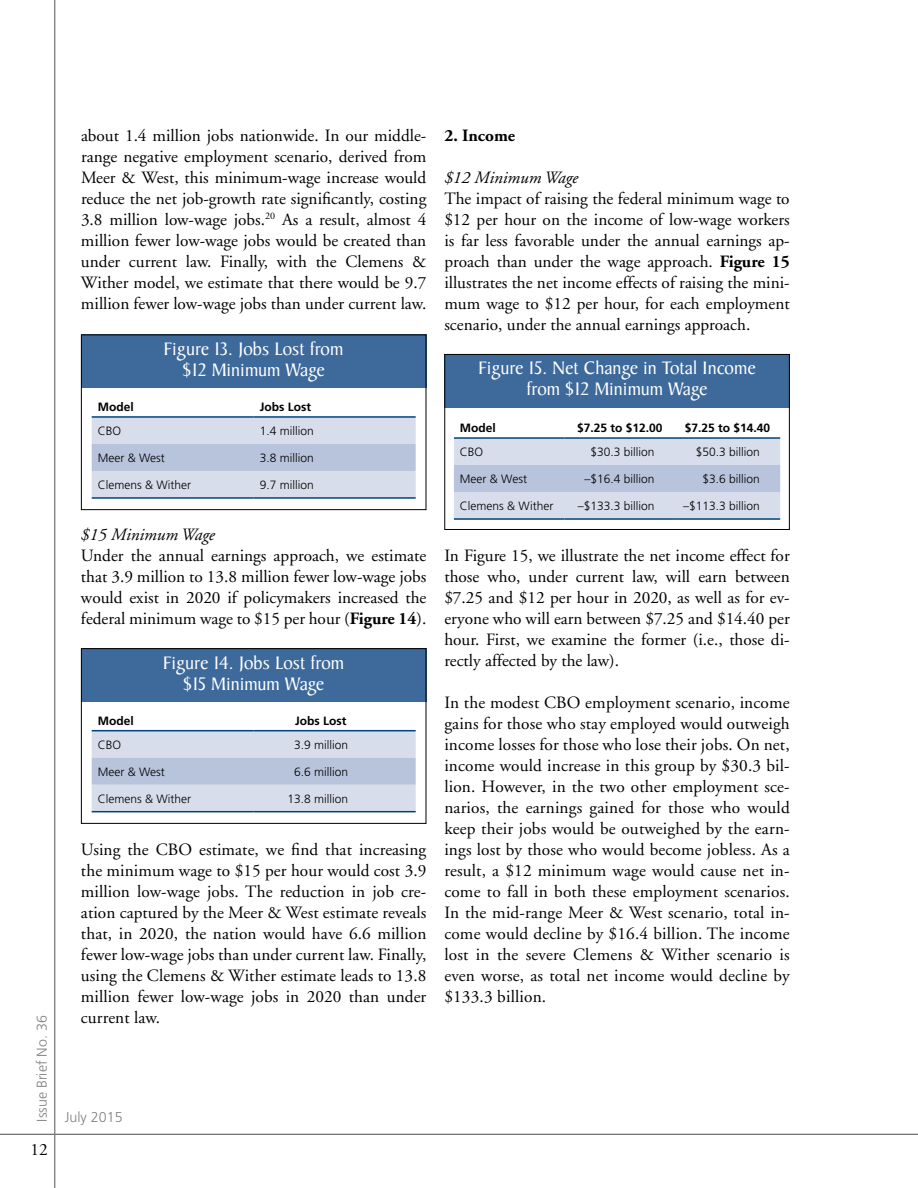
<style>
.page{position:relative;width:918px;height:1188px;background:#fff}
.page>*{position:absolute;margin:0;border:0;box-sizing:border-box;transform-origin:0 0}
.t1{font:19.5px/21px "Baker Signet";color:#fff;text-align:center}
.t2{font:17.25px/21px "Adobe Garamond";color:#000;text-align:justify}
.t3{font:italic 17.25px "Adobe Garamond";color:#000}
.t4{font:700 17.25px "Adobe Garamond";color:#000}
.t5{font:300 14.25px "Frutiger";color:#808285}
.t6{font:300 12px "Frutiger";color:#000}
.t7{font:700 12px "Frutiger";color:#000}
.s1{font-weight:700}
</style>
<div class="page">
<hr style="left:54px;top:0;width:1px;height:1188px;background:#808285">
<hr style="left:0;top:1134px;width:918px;height:1px;background:#808285">
<div style="left:444px;top:354px;width:346px;height:54px;background:#3d699b"></div>
<svg style="left:454px;top:439px;width:326px;height:79px"></svg>
<hr style="left:454px;top:437px;width:111px;height:2px;background:#00447c">
<hr style="left:565px;top:437px;width:110px;height:2px;background:#00447c">
<hr style="left:675px;top:437px;width:105px;height:2px;background:#00447c">
<hr style="left:454px;top:518px;width:111px;height:2px;background:#00447c">
<hr style="left:565px;top:518px;width:110px;height:2px;background:#00447c">
<hr style="left:675px;top:518px;width:105px;height:2px;background:#00447c">
<div style="left:444px;top:354px;width:346px;height:176px;border:1px solid #000"></div>
<div style="left:81px;top:334px;width:345px;height:54px;background:#3d699b"></div>
<svg style="left:92px;top:418px;width:324px;height:79px"></svg>
<hr style="left:92px;top:416px;width:162px;height:2px;background:#00447c">
<hr style="left:254px;top:416px;width:162px;height:2px;background:#00447c">
<hr style="left:92px;top:497px;width:162px;height:2px;background:#00447c">
<hr style="left:254px;top:497px;width:162px;height:2px;background:#00447c">
<div style="left:81px;top:335px;width:345px;height:175px;border:1px solid #000"></div>
<div style="left:81px;top:648px;width:345px;height:54px;background:#3d699b"></div>
<svg style="left:92px;top:731px;width:324px;height:80px"></svg>
<hr style="left:92px;top:730px;width:162px;height:1px;background:#00447c">
<hr style="left:254px;top:730px;width:162px;height:1px;background:#00447c">
<hr style="left:92px;top:811px;width:162px;height:1px;background:#00447c">
<hr style="left:254px;top:811px;width:162px;height:1px;background:#00447c">
<div style="left:81px;top:648px;width:345px;height:176px;border:1px solid #000"></div>
<p class="t5" style="left:34px;top:1122px;width:108px;rotate:-90deg">Issue Brief No. 36</p>
<p class="t2" style="left:30px;top:1139px;width:19px">12</p>
<p class="t2" style="left:81px;top:125px;width:347px">about 1.4 million jobs nationwide. In our middle&shy;range negative employment scenario, derived from Meer &amp; West, this minimum-wage increase would reduce the net job-growth rate significantly, costing 3.8 million low-wage jobs.<sup>20</sup> As a result, almost 4 million fewer low-wage jobs would be created than under current law. Finally, with the Clemens &amp; Wither model, we estimate that there would be 9.7 million fewer low-wage jobs than under current law.</p>
<p class="t1" style="left:164px;top:339px;width:181px">Figure 13. Jobs Lost from $12 Minimum Wage</p>
<p class="t7" style="left:98px;top:400px;width:37px">Model</p>
<p class="t7" style="left:260px;top:400px;width:53px">Jobs Lost</p>
<p class="t6" style="left:98px;top:424px;width:25px">CBO</p>
<p class="t6" style="left:260px;top:424px;width:56px">1.4 million</p>
<p class="t6" style="left:98px;top:451px;width:69px">Meer &amp; West</p>
<p class="t6" style="left:260px;top:451px;width:56px">3.8 million</p>
<p class="t6" style="left:98px;top:478px;width:95px">Clemens &amp; Wither</p>
<p class="t6" style="left:260px;top:478px;width:56px">9.7 million</p>
<p class="t3" style="left:81px;top:525px;width:135px">$15 Minimum Wage</p>
<p class="t2" style="left:81px;top:545px;width:347px">Under the annual earnings approach, we estimate that 3.9 million to 13.8 million fewer low-wage jobs would exist in 2020 if policymakers increased the federal minimum wage to $15 per hour (<span class="s1">Figure 14</span>).</p>
<p class="t1" style="left:163px;top:653px;width:182px">Figure 14. Jobs Lost from $15 Minimum Wage</p>
<p class="t7" style="left:98px;top:713px;width:37px">Model</p>
<p class="t7" style="left:295px;top:713px;width:53px">Jobs Lost</p>
<p class="t6" style="left:98px;top:738px;width:25px">CBO</p>
<p class="t6" style="left:294px;top:738px;width:56px">3.9 million</p>
<p class="t6" style="left:98px;top:765px;width:69px">Meer &amp; West</p>
<p class="t6" style="left:294px;top:765px;width:56px">6.6 million</p>
<p class="t6" style="left:98px;top:792px;width:95px">Clemens &amp; Wither</p>
<p class="t6" style="left:288px;top:792px;width:62px">13.8 million</p>
<p class="t2" style="left:81px;top:839px;width:347px">Using the CBO estimate, we find that increasing the minimum wage to $15 per hour would cost 3.9 million low-wage jobs. The reduction in job cre&shy;ation captured by the Meer &amp; West estimate reveals that, in 2020, the nation would have 6.6 million fewer low-wage jobs than under current law. Finally, using the Clemens &amp; Wither estimate leads to 13.8 million fewer low-wage jobs in 2020 than under current law.</p>
<p class="t5" style="left:65px;top:1109px;width:59px">July 2015</p>
<p class="t4" style="left:444px;top:126px;width:72px">2. Income</p>
<p class="t3" style="left:444px;top:168px;width:135px">$12 Minimum Wage</p>
<p class="t2" style="left:444px;top:188px;width:347px">The impact of raising the federal minimum wage to $12 per hour on the income of low-wage workers is far less favorable under the annual earnings ap&shy;proach than under the wage approach. <span class="s1">Figure 15 </span>illustrates the net income effects of raising the mini&shy;mum wage to $12 per hour, for each employment scenario, under the annual earnings approach.</p>
<p class="t1" style="left:478px;top:358px;width:279px">Figure 15. Net Change in Total Income from $12 Minimum Wage</p>
<p class="t7" style="left:460px;top:421px;width:37px">Model</p>
<p class="t7" style="left:577px;top:421px;width:87px">$7.25 to $12.00</p>
<p class="t7" style="left:685px;top:421px;width:87px">$7.25 to $14.40</p>
<p class="t6" style="left:460px;top:445px;width:25px">CBO</p>
<p class="t6" style="left:591px;top:445px;width:66px">$30.3 billion</p>
<p class="t6" style="left:696px;top:445px;width:66px">$50.3 billion</p>
<p class="t6" style="left:460px;top:472px;width:69px">Meer &amp; West</p>
<p class="t6" style="left:585px;top:472px;width:72px">–$16.4 billion</p>
<p class="t6" style="left:703px;top:472px;width:59px">$3.6 billion</p>
<p class="t6" style="left:460px;top:499px;width:95px">Clemens &amp; Wither</p>
<p class="t6" style="left:578px;top:499px;width:78px">–$133.3 billion</p>
<p class="t6" style="left:683px;top:499px;width:78px">–$113.3 billion</p>
<p class="t2" style="left:444px;top:545px;width:347px">In Figure 15, we illustrate the net income effect for those who, under current law, will earn between $7.25 and $12 per hour in 2020, as well as for ev&shy;eryone who will earn between $7.25 and $14.40 per hour. First, we examine the former (i.e., those di&shy;rectly affected by the law).</p>
<p class="t2" style="left:444px;top:692px;width:347px">In the modest CBO employment scenario, income gains for those who stay employed would outweigh income losses for those who lose their jobs. On net, income would increase in this group by $30.3 bil&shy;lion. However, in the two other employment sce&shy;narios, the earnings gained for those who would keep their jobs would be outweighed by the earn&shy;ings lost by those who would become jobless. As a result, a $12 minimum wage would cause net in&shy;come to fall in both these employment scenarios.<br>In the mid-range Meer &amp; West scenario, total in&shy;come would decline by $16.4 billion. The income lost in the severe Clemens &amp; Wither scenario is even worse, as total net income would decline by $133.3 billion.</p>
</div>
